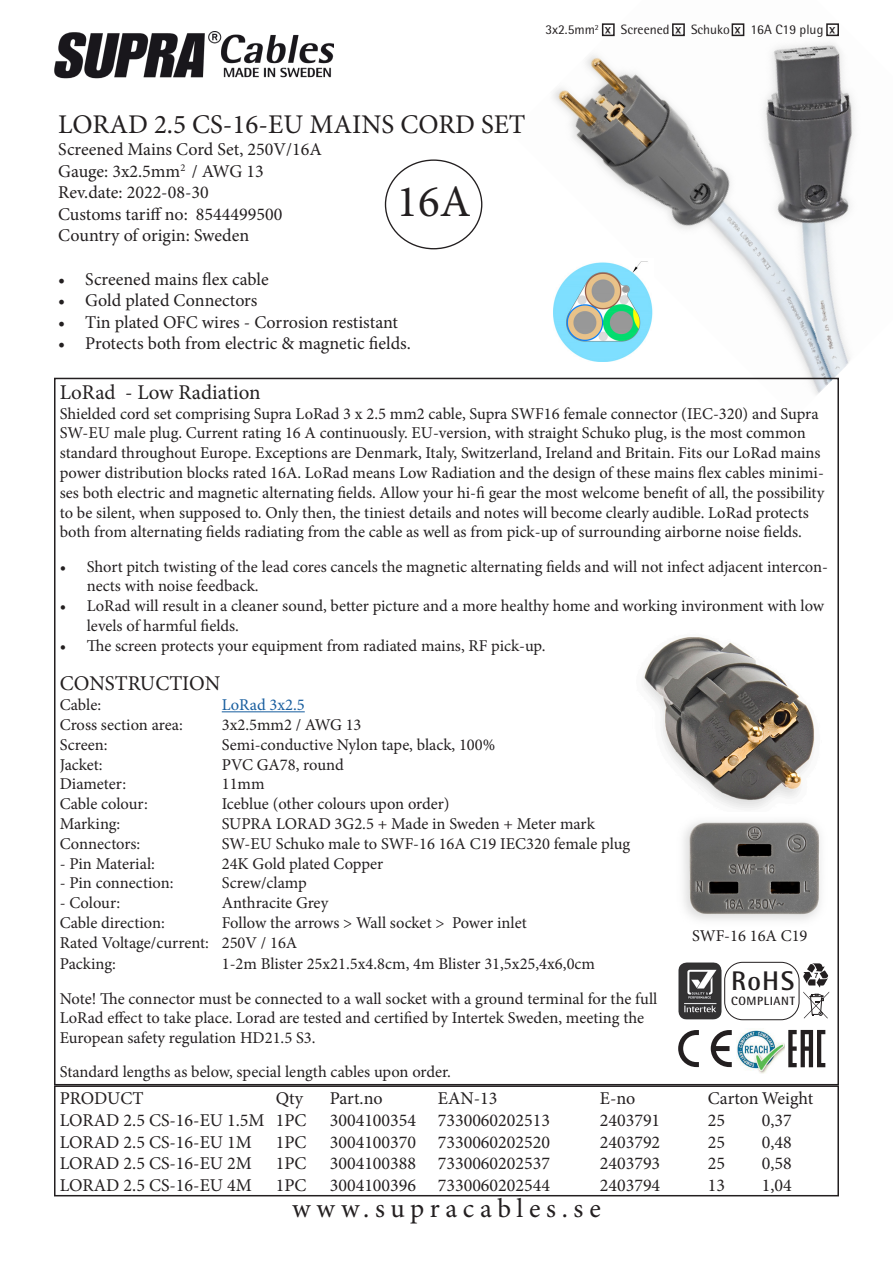
<style>
.page{position:relative;width:893px;height:1263px;background:#fff}
.page>*{position:absolute;margin:0;border:0;box-sizing:border-box;transform-origin:0 0}
.t1{font:45px "Minion Pro";color:#231f20}
.t2{font:27px "Minion Pro";letter-spacing:.005em;color:#231f20}
.t3{font:27px "Minion Pro";letter-spacing:.21em;color:#231f20}
.t4{font:700 27px "Rotis Semi Sans Std";color:#231f20}
.t5{font:21px "Minion Pro";color:#231f20}
.t6{font:18px "Minion Pro";color:#231f20}
.t7{font:16.5px/19.8px "Minion Pro";color:#231f20}
.t8{font:16.5px "Minion Pro";color:#175d9e}
.t9{font:13.5px "Rotis Semi Sans Std";color:#231f20}
.t10{font:700 13.5px "Rotis Semi Sans Std";color:#231f20}
.t11{font:700 12px "Rotis Semi Sans Std";letter-spacing:.05em;color:#231f20}
</style>
<div class="page">
<img style="left:510px;top:23px;width:345px;height:372px">
<hr style="left:222px;top:711px;width:83px;height:1px;background:#175d9e">
<img style="left:54px;top:32px;width:280px;height:47px">
<div style="left:54px;top:1085px;width:785px;height:111px;border:2px solid #231f20"></div>
<img style="left:554px;top:258px;width:99px;height:103px">
<img style="left:736px;top:1028px;width:48px;height:46px">
<img style="left:678px;top:962px;width:44px;height:58px">
<div style="left:724px;top:962px;width:75px;height:58px;border:1px solid #231f20;border-radius:18px"></div>
<svg style="left:678px;top:1030px;width:21px;height:37px"></svg>
<svg style="left:711px;top:1030px;width:21px;height:37px"></svg>
<svg style="left:803px;top:963px;width:26px;height:55px"></svg>
<svg style="left:788px;top:1030px;width:37px;height:37px"></svg>
<img style="left:643px;top:637px;width:172px;height:171px">
<img style="left:683px;top:821px;width:138px;height:99px">
<div style="left:602px;top:23px;width:13px;height:13px;border:2px solid #231f20"></div>
<div style="left:672px;top:23px;width:13px;height:13px;border:2px solid #231f20"></div>
<div style="left:732px;top:23px;width:12px;height:13px;border:2px solid #231f20"></div>
<div style="left:826px;top:23px;width:13px;height:13px;border:2px solid #231f20"></div>
<p class="t9" style="left:545px;top:22px;width:55px">3x2.5mm<sup>2</sup></p>
<p class="t10" style="left:611px;top:39px;width:8px;rotate:-180deg">x</p>
<p class="t9" style="left:621px;top:22px;width:50px">Screened</p>
<p class="t10" style="left:681px;top:39px;width:8px;rotate:-180deg">x</p>
<p class="t9" style="left:691px;top:22px;width:41px">Schuko</p>
<p class="t10" style="left:741px;top:39px;width:8px;rotate:-180deg">x</p>
<p class="t9" style="left:750px;top:22px;width:74px">16A C19 plug</p>
<p class="t10" style="left:836px;top:39px;width:8px;rotate:-180deg">x</p>
<p class="t2" style="left:58px;top:107px;width:469px">LORAD 2.5 CS-16-EU MAINS CORD SET</p>
<p class="t6" style="left:58px;top:137px;width:265px">Screened Mains Cord Set, 250V/16A</p>
<p class="t6" style="left:58px;top:159px;width:207px">Gauge: 3x2.5mm<sup>2</sup> / AWG 13</p>
<p class="t6" style="left:58px;top:180px;width:152px">Rev.date: 2022-08-30</p>
<p class="t6" style="left:58px;top:202px;width:226px">Customs tariff no: 8544499500</p>
<p class="t6" style="left:58px;top:224px;width:192px">Country of origin: Sweden</p>
<p class="t6" style="left:58px;top:267px;width:212px">• Screened mains flex cable</p>
<p class="t6" style="left:58px;top:288px;width:201px">• Gold plated Connectors</p>
<p class="t6" style="left:58px;top:310px;width:341px">• Tin plated OFC wires - Corrosion restistant</p>
<p class="t6" style="left:58px;top:332px;width:354px">• Protects both from electric &amp; magnetic fields.</p>
<p class="t1" style="left:397px;top:171px;width:76px">16A</p>
<p class="t5" style="left:60px;top:378px;width:203px">LoRad - Low Radiation</p>
<p class="t7" style="left:60px;top:403px;width:766px">Shielded cord set comprising Supra LoRad 3 x 2.5 mm2 cable, Supra SWF16 female connector (IEC-320) and Supra SW-EU male plug. Current rating 16 A continuously. EU-version, with straight Schuko plug, is the most common standard throughout Europe. Exceptions are Denmark, Italy, Switzerland, Ireland and Britain. Fits our LoRad mains power distribution blocks rated 16A. LoRad means Low Radiation and the design of these mains flex cables minimi&shy;ses both electric and magnetic alternating fields. Allow your hi-fi gear the most welcome benefit of all, the possibility to be silent, when supposed to. Only then, the tiniest details and notes will become clearly audible. LoRad protects both from alternating fields radiating from the cable as well as from pick-up of surrounding airborne noise fields.</p>
<p class="t7" style="left:87px;top:556px;width:743px;text-indent:-27px">• Short pitch twisting of the lead cores cancels the magnetic alternating fields and will not infect adjacent intercon&shy;nects with noise feedback.</p>
<p class="t7" style="left:87px;top:596px;width:739px;text-indent:-27px">• LoRad will result in a cleaner sound, better picture and a more healthy home and working invironment with low levels of harmful fields.</p>
<p class="t7" style="left:60px;top:636px;width:487px">• The screen protects your equipment from radiated mains, RF pick-up.</p>
<p class="t5" style="left:60px;top:670px;width:162px">CONSTRUCTION</p>
<p class="t7" style="left:60px;top:695px;width:43px">Cable:</p>
<p class="t8" style="left:222px;top:694px;width:84px">LoRad 3x2.5</p>
<p class="t7" style="left:60px;top:715px;width:125px">Cross section area:</p>
<p class="t7" style="left:222px;top:715px;width:141px">3x2.5mm2 / AWG 13</p>
<p class="t7" style="left:60px;top:735px;width:49px">Screen:</p>
<p class="t7" style="left:222px;top:735px;width:275px">Semi-conductive Nylon tape, black, 100%</p>
<p class="t7" style="left:60px;top:754px;width:44px">Jacket:</p>
<p class="t7" style="left:222px;top:754px;width:124px">PVC GA78, round</p>
<p class="t7" style="left:60px;top:774px;width:68px">Diameter:</p>
<p class="t7" style="left:222px;top:774px;width:44px">11mm</p>
<p class="t7" style="left:60px;top:794px;width:90px">Cable colour:</p>
<p class="t7" style="left:222px;top:794px;width:229px">Iceblue (other colours upon order)</p>
<p class="t7" style="left:60px;top:814px;width:62px">Marking:</p>
<p class="t7" style="left:222px;top:814px;width:375px">SUPRA LORAD 3G2.5 + Made in Sweden + Meter mark</p>
<p class="t7" style="left:60px;top:834px;width:82px">Connectors:</p>
<p class="t7" style="left:222px;top:834px;width:410px">SW-EU Schuko male to SWF-16 16A C19 IEC320 female plug</p>
<p class="t7" style="left:60px;top:853px;width:97px">- Pin Material:</p>
<p class="t7" style="left:222px;top:853px;width:163px">24K Gold plated Copper</p>
<p class="t7" style="left:60px;top:873px;width:115px">- Pin connection:</p>
<p class="t7" style="left:222px;top:873px;width:86px">Screw/clamp</p>
<p class="t7" style="left:60px;top:893px;width:62px">- Colour:</p>
<p class="t7" style="left:222px;top:893px;width:108px">Anthracite Grey</p>
<p class="t7" style="left:60px;top:913px;width:107px">Cable direction:</p>
<p class="t7" style="left:222px;top:913px;width:306px">Follow the arrows &gt; Wall socket &gt; Power inlet</p>
<p class="t7" style="left:60px;top:933px;width:239px">Rated Voltage/current: 250V / 16A</p>
<p class="t7" style="left:60px;top:954px;width:58px">Packing:</p>
<p class="t7" style="left:222px;top:954px;width:375px">1-2m Blister 25x21.5x4.8cm, 4m Blister 31,5x25,4x6,0cm</p>
<p class="t7" style="left:60px;top:988px;width:599px">Note! The connector must be connected to a wall socket with a ground terminal for the full</p>
<p class="t7" style="left:60px;top:1008px;width:586px">LoRad effect to take place. Lorad are tested and certified by Intertek Sweden, meeting the</p>
<p class="t7" style="left:60px;top:1028px;width:257px">European safety regulation HD21.5 S3.</p>
<p class="t7" style="left:60px;top:1062px;width:393px">Standard lengths as below, special length cables upon order.</p>
<p class="t7" style="left:692px;top:926px;width:117px">SWF-16 16A C19</p>
<p class="t4" style="left:731px;top:965px;width:65px">RoHS</p>
<p class="t11" style="left:731px;top:993px;width:65px">COMPLIANT</p>
<p class="t6" style="left:60px;top:1086px;width:85px">PRODUCT</p>
<p class="t6" style="left:276px;top:1086px;width:29px">Qty</p>
<p class="t6" style="left:330px;top:1086px;width:54px">Part.no</p>
<p class="t6" style="left:438px;top:1086px;width:61px">EAN-13</p>
<p class="t6" style="left:600px;top:1086px;width:37px">E-no</p>
<p class="t6" style="left:708px;top:1086px;width:107px">Carton Weight</p>
<p class="t6" style="left:60px;top:1108px;width:248px">LORAD 2.5 CS-16-EU 1.5M 1PC</p>
<p class="t6" style="left:330px;top:1108px;width:222px">3004100354 7330060202513</p>
<p class="t6" style="left:600px;top:1108px;width:62px">2403791</p>
<p class="t6" style="left:708px;top:1108px;width:19px">25</p>
<p class="t6" style="left:762px;top:1108px;width:32px">0,37</p>
<p class="t6" style="left:60px;top:1130px;width:194px">LORAD 2.5 CS-16-EU 1M</p>
<p class="t6" style="left:276px;top:1130px;width:32px">1PC</p>
<p class="t6" style="left:330px;top:1130px;width:222px">3004100370 7330060202520</p>
<p class="t6" style="left:600px;top:1130px;width:62px">2403792</p>
<p class="t6" style="left:708px;top:1130px;width:19px">25</p>
<p class="t6" style="left:762px;top:1130px;width:32px">0,48</p>
<p class="t6" style="left:60px;top:1151px;width:194px">LORAD 2.5 CS-16-EU 2M</p>
<p class="t6" style="left:276px;top:1151px;width:32px">1PC</p>
<p class="t6" style="left:330px;top:1151px;width:222px">3004100388 7330060202537</p>
<p class="t6" style="left:600px;top:1151px;width:62px">2403793</p>
<p class="t6" style="left:708px;top:1151px;width:19px">25</p>
<p class="t6" style="left:762px;top:1151px;width:32px">0,58</p>
<p class="t6" style="left:60px;top:1173px;width:194px">LORAD 2.5 CS-16-EU 4M</p>
<p class="t6" style="left:276px;top:1173px;width:32px">1PC</p>
<p class="t6" style="left:330px;top:1173px;width:222px">3004100396 7330060202544</p>
<p class="t6" style="left:600px;top:1173px;width:62px">2403794</p>
<p class="t6" style="left:708px;top:1173px;width:19px">13</p>
<p class="t6" style="left:762px;top:1173px;width:32px">1,04</p>
<p class="t3" style="left:292px;top:1190px;width:310px">www.supracables.se</p>
</div>
